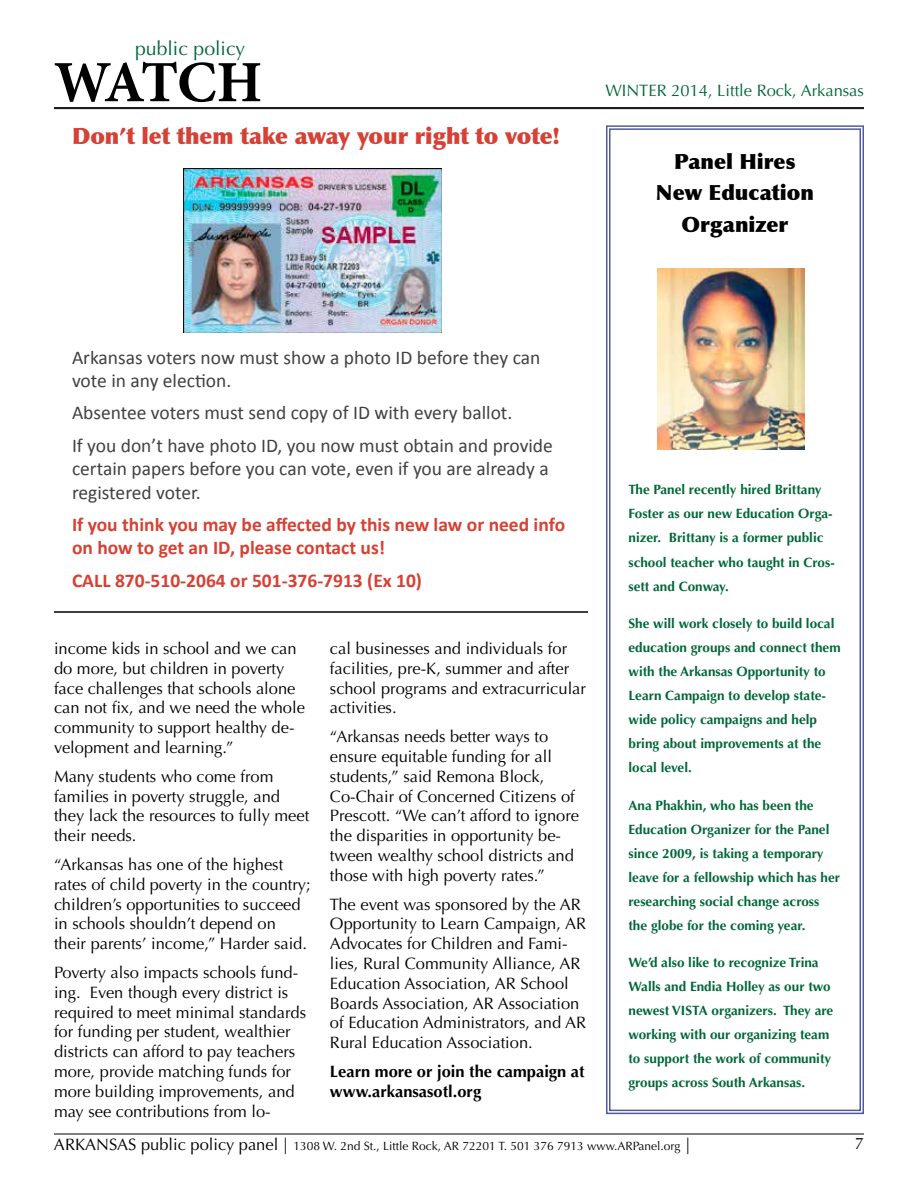
<style>
.page{position:relative;width:918px;height:1188px;background:#fff}
.page>*{position:absolute;margin:0;border:0;box-sizing:border-box;transform-origin:0 0}
.t1{font:700 58.5px "Minion Pro";letter-spacing:-.05em;color:#000}
.t2{font:900 22.5px "Optima";color:#d54134}
.t3{font:900 21px/31.5px "Optima";color:#000;text-align:center}
.t4{font:19.5px/23.4px "Calibri";color:#414042}
.t5{font:700 19.5px/23.4px "Calibri";color:#d54134}
.t6{font:19.5px "Optima";color:#006738}
.t7{font:16.5px/19.8px "Optima";color:#000}
.t8{font:700 16.5px/19.8px "Optima";color:#000}
.t9{font:16.5px "Optima";color:#006738}
.t10{font:700 13.5px/24px "Optima";color:#006738}
.t11{font:12px "Optima";color:#000}
.s1{font-size:16.5px}
</style>
<div class="page">
<hr style="left:54px;top:107px;width:810px;height:1px;background:#000">
<hr style="left:54px;top:108px;width:810px;height:1px;background:#000">
<hr style="left:54px;top:1134px;width:810px;height:1px;background:#000">
<svg style="left:606px;top:125px;width:258px;height:990px"></svg>
<img style="left:184px;top:169px;width:257px;height:163px">
<hr style="left:54px;top:611px;width:534px;height:2px;background:#000">
<img style="left:657px;top:268px;width:148px;height:182px">
<p class="t6" style="left:135px;top:37px;width:112px">public policy</p>
<h1 class="t1" style="left:54px;top:41px;width:210px">WATCH</h1>
<h2 class="t2" style="left:72px;top:122px;width:490px">Don’t let them take away your right to vote!</h2>
<p class="t9" style="left:605px;top:81px;width:260px">WINTER 2014, Little Rock, Arkansas</p>
<p class="t3" style="left:656px;top:146px;width:160px">Panel Hires<br>New Education<br>Organizer</p>
<p class="t4" style="left:72px;top:345px;width:470px">Arkansas voters now must show a photo ID before they can vote in any election.</p>
<p class="t4" style="left:72px;top:397px;width:482px;line-height:32.4px">Absentee voters must send copy of ID with every ballot.<br>If you don’t have photo ID, you now must obtain and provide</p>
<p class="t4" style="left:72px;top:457px;width:478px">certain papers before you can vote, even if you are already a registered voter.</p>
<p class="t5" style="left:72px;top:513px;width:495px">If you think you may be affected by this new law or need info on how to get an ID, please contact us!</p>
<p class="t5" style="left:72px;top:569px;width:352px">CALL 870-510-2064 or 501-376-7913 (Ex 10)</p>
<p class="t7" style="left:54px;top:639px;width:252px">income kids in school and we can do more, but children in poverty face challenges that schools alone can not fix, and we need the whole community to support healthy de&shy;velopment and learning.”</p>
<p class="t7" style="left:54px;top:767px;width:257px">Many students who come from families in poverty struggle, and they lack the resources to fully meet their needs.</p>
<p class="t7" style="left:54px;top:855px;width:258px">“Arkansas has one of the highest rates of child poverty in the country; children’s opportunities to succeed in schools shouldn’t depend on their parents’ income,” Harder said.</p>
<p class="t7" style="left:54px;top:963px;width:254px">Poverty also impacts schools fund&shy;ing. Even though every district is required to meet minimal standards for funding per student, wealthier districts can afford to pay teachers more, provide matching funds for more building improvements, and may see contributions from lo-</p>
<p class="t7" style="left:330px;top:639px;width:258px">cal businesses and individuals for facilities, pre-K, summer and after school programs and extracurricular activities.</p>
<p class="t7" style="left:330px;top:727px;width:251px">“Arkansas needs better ways to ensure equitable funding for all students,” said Remona Block, Co-Chair of Concerned Citizens of Prescott. “We can’t afford to ignore the disparities in opportunity be&shy;tween wealthy school districts and those with high poverty rates.”</p>
<p class="t7" style="left:330px;top:894px;width:258px">The event was sponsored by the AR Opportunity to Learn Campaign, AR Advocates for Children and Fami&shy;lies, Rural Community Alliance, AR Education Association, AR School Boards Association, AR Association of Education Administrators, and AR Rural Education Association.</p>
<p class="t8" style="left:330px;top:1062px;width:256px">Learn more or join the campaign at www.arkansasotl.org</p>
<p class="t10" style="left:628px;top:478px;width:208px">The Panel recently hired Brittany<br>Foster as our new Education Orga&shy;nizer. Brittany is a former public school teacher who taught in Cros&shy;sett and Conway.</p>
<p class="t10" style="left:628px;top:612px;width:214px">She will work closely to build local education groups and connect them with the Arkansas Opportunity to<br>Learn Campaign to develop state&shy;wide policy campaigns and help bring about improvements at the local level.</p>
<p class="t10" style="left:628px;top:793px;width:213px">Ana Phakhin, who has been the<br>Education Organizer for the Panel since 2009, is taking a temporary leave for a fellowship which has her researching social change across the globe for the coming year.</p>
<p class="t10" style="left:628px;top:951px;width:206px">We’d also like to recognize Trina<br>Walls and Endia Holley as our two newest VISTA organizers. They are working with our organizing team to support the work of community groups across South Arkansas.</p>
<p class="t11" style="left:54px;top:1139px;width:638px"><span class="s1">ARKANSAS public policy panel |</span> 1308 W. 2nd St., Little Rock, AR 72201 T. 501 376 7913 www.ARPanel.org <span class="s1">|</span></p>
<p class="t7" style="left:855px;top:1134px;width:11px">7</p>
</div>
